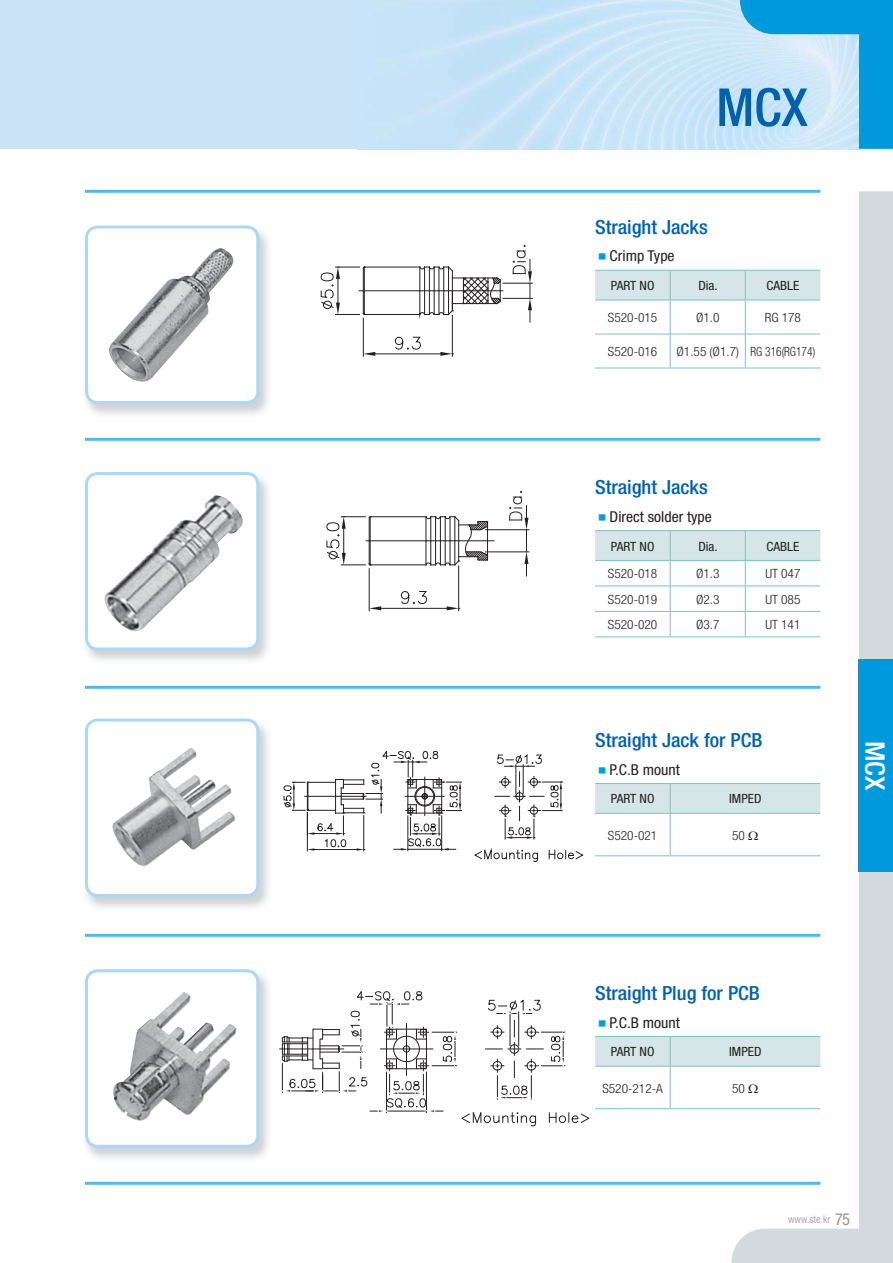
<style>
.page{position:relative;width:893px;height:1263px;background:#fff}
.page>*{position:absolute;margin:0;border:0;box-sizing:border-box;transform-origin:0 0}
.t1{font:500 condensed 52.5px "Helvetica Neue";color:#0061af}
.t2{font:500 condensed 27px "Helvetica Neue";color:#fff;scale:1.05 1}
.t3{font:500 condensed 19.5px "Helvetica Neue";color:#0061af;scale:1.05 1}
.t4{font:condensed 15px "Helvetica Neue";color:#231f20;scale:1.05 1}
.t5{font:300 condensed 12.75px "Helvetica Neue";color:#231f20;scale:1.05 1}
.t6{font:condensed 12.75px "Helvetica Neue";color:#231f20;scale:1.05 1}
.t7{font:condensed 10.5px "Helvetica Neue";color:#a7a9ac;scale:.95 1}
.s1{font-family:"YDVYGO Std 12 KS Cms UHC H";font-stretch:normal;color:#009ddf}
.s2{font-size:16.5px;color:#939598}
</style>
<div class="page">
<div style="left:0;top:0;width:893px;height:149px;background:#cae3f6"></div>
<img style="left:470px;top:0;width:270px;height:149px">
<svg style="left:740px;top:0;width:153px;height:149px"></svg>
<svg style="left:731px;top:191px;width:162px;height:1072px"></svg>
<hr style="left:85px;top:190px;width:735px;height:3px;background:#51baea">
<hr style="left:85px;top:438px;width:735px;height:3px;background:#51baea">
<hr style="left:85px;top:686px;width:735px;height:3px;background:#51baea">
<hr style="left:85px;top:934px;width:735px;height:3px;background:#51baea">
<hr style="left:85px;top:1182px;width:735px;height:3px;background:#51baea">
<img style="left:85px;top:226px;width:184px;height:189px">
<div style="left:87px;top:227px;width:171px;height:176px;background:#fff;border-radius:11px"></div>
<div style="left:85px;top:226px;width:174px;height:178px;border:3px solid #acd8f3;border-radius:11px"></div>
<img style="left:86px;top:472px;width:183px;height:189px">
<div style="left:87px;top:474px;width:171px;height:175px;background:#fff;border-radius:11px"></div>
<div style="left:85px;top:472px;width:174px;height:179px;border:3px solid #acd8f3;border-radius:11px"></div>
<img style="left:85px;top:719px;width:184px;height:189px">
<div style="left:87px;top:720px;width:171px;height:176px;background:#fff;border-radius:11px"></div>
<div style="left:85px;top:719px;width:174px;height:178px;border:3px solid #acd8f3;border-radius:11px"></div>
<img style="left:86px;top:973px;width:183px;height:186px">
<div style="left:87px;top:971px;width:171px;height:175px;background:#fff;border-radius:11px"></div>
<div style="left:85px;top:969px;width:174px;height:179px;border:3px solid #acd8f3;border-radius:11px"></div>
<hr style="left:670px;top:300px;width:1px;height:34px;background:#7ec3be">
<hr style="left:595px;top:334px;width:150px;height:1px;background:#7ec3be">
<hr style="left:670px;top:334px;width:1px;height:34px;background:#7ec3be">
<hr style="left:745px;top:334px;width:75px;height:1px;background:#7ec3be">
<svg style="left:595px;top:270px;width:225px;height:30px;background:#d1e4e5"></svg>
<hr style="left:595px;top:300px;width:225px;height:1px;background:#7ec3be">
<hr style="left:595px;top:368px;width:225px;height:1px;background:#7ec3be">
<hr style="left:745px;top:300px;width:1px;height:34px;background:#7ec3be">
<hr style="left:745px;top:334px;width:1px;height:34px;background:#7ec3be">
<hr style="left:595px;top:530px;width:150px;height:1px;background:#7ec3be">
<hr style="left:745px;top:530px;width:75px;height:1px;background:#7ec3be">
<hr style="left:595px;top:637px;width:225px;height:1px;background:#7ec3be">
<svg style="left:595px;top:531px;width:225px;height:106px"></svg>
<hr style="left:595px;top:813px;width:75px;height:1px;background:#7ec3be">
<hr style="left:595px;top:783px;width:75px;height:1px;background:#7ec3be">
<hr style="left:595px;top:855px;width:75px;height:1px;background:#7ec3be">
<hr style="left:670px;top:783px;width:150px;height:1px;background:#7ec3be">
<div style="left:595px;top:784px;width:225px;height:29px;background:#d6e6e8"></div>
<hr style="left:670px;top:813px;width:150px;height:1px;background:#7ec3be">
<hr style="left:670px;top:814px;width:1px;height:41px;background:#7ec3be">
<hr style="left:670px;top:855px;width:150px;height:1px;background:#7ec3be">
<hr style="left:595px;top:1066px;width:75px;height:1px;background:#7ec3be">
<hr style="left:595px;top:1108px;width:75px;height:1px;background:#7ec3be">
<svg style="left:595px;top:1036px;width:225px;height:30px;background:#d1e4e6"></svg>
<hr style="left:670px;top:1066px;width:150px;height:1px;background:#7ec3be">
<hr style="left:670px;top:1066px;width:1px;height:42px;background:#7ec3be">
<hr style="left:670px;top:1108px;width:150px;height:1px;background:#7ec3be">
<img style="left:109px;top:248px;width:124px;height:134px">
<img style="left:104px;top:495px;width:139px;height:137px">
<img style="left:112px;top:748px;width:123px;height:119px">
<img style="left:113px;top:992px;width:124px;height:129px">
<hr style="left:364px;top:314px;width:56px;height:1px;background:#231f20">
<hr style="left:452px;top:303px;width:45px;height:1px;background:#231f20">
<hr style="left:359px;top:291px;width:144px;height:1px;background:#231f20">
<hr style="left:452px;top:278px;width:45px;height:1px;background:#231f20">
<hr style="left:364px;top:267px;width:56px;height:1px;background:#231f20">
<svg style="left:463px;top:245px;width:69px;height:77px"></svg>
<hr style="left:363px;top:318px;width:1px;height:38px;background:#231f20">
<hr style="left:452px;top:315px;width:1px;height:41px;background:#231f20">
<hr style="left:375px;top:354px;width:65px;height:1px;background:#231f20">
<svg style="left:363px;top:352px;width:12px;height:4px"></svg>
<svg style="left:419px;top:266px;width:34px;height:49px"></svg>
<svg style="left:440px;top:352px;width:13px;height:4px"></svg>
<svg style="left:395px;top:337px;width:26px;height:13px"></svg>
<svg style="left:321px;top:267px;width:44px;height:48px"></svg>
<hr style="left:366px;top:541px;width:128px;height:1px;background:#231f20">
<hr style="left:370px;top:565px;width:56px;height:1px;background:#231f20">
<hr style="left:370px;top:516px;width:56px;height:1px;background:#231f20">
<hr style="left:486px;top:529px;width:43px;height:1px;background:#231f20">
<hr style="left:486px;top:552px;width:43px;height:1px;background:#231f20">
<svg style="left:509px;top:491px;width:19px;height:85px"></svg>
<hr style="left:369px;top:569px;width:1px;height:42px;background:#231f20">
<hr style="left:458px;top:566px;width:1px;height:45px;background:#231f20">
<hr style="left:381px;top:608px;width:66px;height:1px;background:#231f20">
<svg style="left:369px;top:606px;width:12px;height:4px"></svg>
<svg style="left:326px;top:516px;width:45px;height:50px"></svg>
<svg style="left:425px;top:516px;width:63px;height:50px"></svg>
<svg style="left:447px;top:606px;width:13px;height:4px"></svg>
<svg style="left:401px;top:591px;width:26px;height:13px"></svg>
<svg style="left:284px;top:751px;width:177px;height:100px"></svg>
<svg style="left:474px;top:848px;width:64px;height:14px"></svg>
<svg style="left:549px;top:850px;width:34px;height:9px"></svg>
<svg style="left:495px;top:754px;width:67px;height:85px"></svg>
<div style="left:859px;top:659px;width:34px;height:213px;background:#0099dc"></div>
<hr style="left:279px;top:1049px;width:65px;height:1px;background:#231f20">
<svg style="left:280px;top:991px;width:309px;height:135px"></svg>
<svg style="left:748px;top:831px;width:10px;height:9px"></svg>
<svg style="left:748px;top:1084px;width:10px;height:9px"></svg>
<h1 class="t1" style="left:716px;top:88px;width:93px">MCX</h1>
<h3 class="t3" style="left:595px;top:220px;width:109px">Straight Jacks</h3>
<p class="t4" style="left:595px;top:251px;width:77px"><span class="s1">■</span>Crimp Type</p>
<p class="t6" style="left:611px;top:281px;width:43px">PART NO</p>
<p class="t6" style="left:698px;top:281px;width:20px">Dia.</p>
<p class="t6" style="left:766px;top:281px;width:33px">CABLE</p>
<p class="t5" style="left:608px;top:313px;width:49px">S520-015</p>
<p class="t5" style="left:696px;top:313px;width:24px">Ø1.0</p>
<p class="t5" style="left:765px;top:313px;width:36px">RG 178</p>
<p class="t5" style="left:608px;top:347px;width:49px">S520-016</p>
<p class="t5" style="left:676px;top:347px;width:134px">Ø1.55 (Ø1.7) RG 316(RG174)</p>
<h3 class="t3" style="left:595px;top:480px;width:109px">Straight Jacks</h3>
<p class="t4" style="left:595px;top:511px;width:113px"><span class="s1">■</span>Direct solder type</p>
<p class="t6" style="left:611px;top:541px;width:43px">PART NO</p>
<p class="t6" style="left:698px;top:541px;width:20px">Dia.</p>
<p class="t6" style="left:766px;top:541px;width:33px">CABLE</p>
<p class="t5" style="left:608px;top:569px;width:49px">S520-018</p>
<p class="t5" style="left:696px;top:569px;width:24px">Ø1.3</p>
<p class="t5" style="left:765px;top:569px;width:35px">UT 047</p>
<p class="t5" style="left:608px;top:595px;width:49px">S520-019</p>
<p class="t5" style="left:696px;top:595px;width:24px">Ø2.3</p>
<p class="t5" style="left:765px;top:595px;width:35px">UT 085</p>
<p class="t5" style="left:608px;top:620px;width:49px">S520-020</p>
<p class="t5" style="left:696px;top:620px;width:24px">Ø3.7</p>
<p class="t5" style="left:765px;top:620px;width:35px">UT 141</p>
<h3 class="t3" style="left:595px;top:733px;width:161px">Straight Jack for PCB</h3>
<p class="t4" style="left:595px;top:764px;width:82px"><span class="s1">■</span>P.C.B mount</p>
<p class="t6" style="left:611px;top:794px;width:43px">PART NO</p>
<p class="t6" style="left:729px;top:794px;width:32px">IMPED</p>
<p class="t5" style="left:608px;top:831px;width:49px">S520-021</p>
<p class="t5" style="left:732px;top:831px;width:14px">50</p>
<h2 class="t2" style="left:885px;top:741px;width:48px;rotate:90deg">MCX</h2>
<h3 class="t3" style="left:595px;top:986px;width:158px">Straight Plug for PCB</h3>
<p class="t4" style="left:595px;top:1017px;width:82px"><span class="s1">■</span>P.C.B mount</p>
<p class="t6" style="left:611px;top:1047px;width:43px">PART NO</p>
<p class="t6" style="left:729px;top:1047px;width:32px">IMPED</p>
<p class="t5" style="left:602px;top:1083px;width:59px">S520-212-A</p>
<p class="t5" style="left:732px;top:1083px;width:14px">50</p>
<p class="t7" style="left:788px;top:1215px;width:67px">www.ste.kr <span class="s2">75</span></p>
</div>
